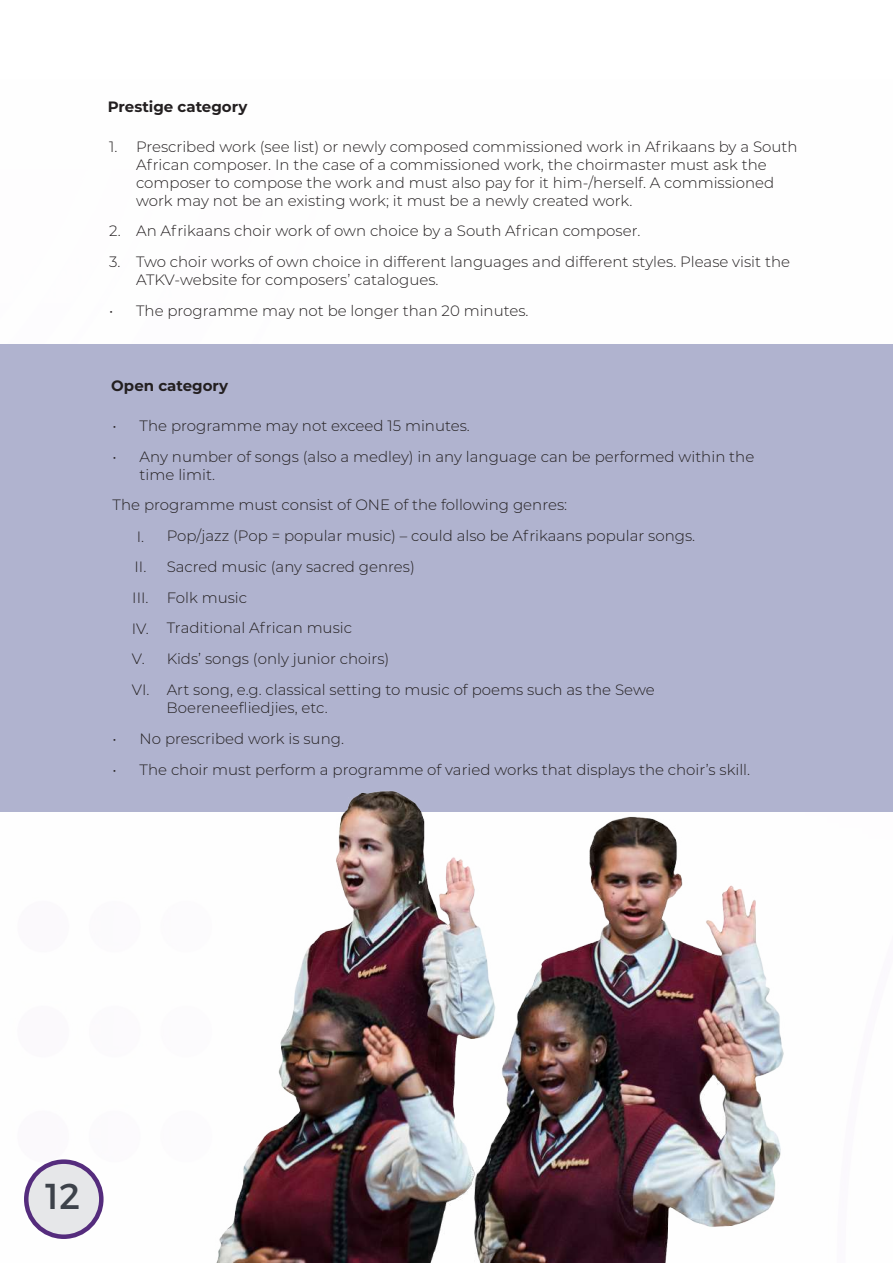
<style>
.page{position:relative;width:893px;height:1263px;background:#fff}
.page>*{position:absolute;margin:0;border:0;box-sizing:border-box;transform-origin:0 0}
.t1{font:36px "Montserrat";color:#3d424a}
.t2{font:300 15px/18px "Montserrat";color:#231f20}
.t3{font:700 15px "Montserrat";color:#231f20}
</style>
<div class="page">
<div style="left:0;top:344px;width:893px;height:468px;background:#b0b3cf"></div>
<img style="left:24px;top:791px;width:760px;height:472px">
<p class="t3" style="left:108px;top:96px;width:141px">Prestige category</p>
<p class="t2" style="left:136px;top:137px;width:663px;text-indent:-27px">1. Prescribed work (see list) or newly composed commissioned work in Afrikaans by a South African composer. In the case of a commissioned work, the choirmaster must ask the composer to compose the work and must also pay for it him-/herself. A commissioned work may not be an existing work; it must be a newly created work.</p>
<p class="t2" style="left:109px;top:222px;width:533px">2. An Afrikaans choir work of own choice by a South African composer.</p>
<p class="t2" style="left:136px;top:252px;width:655px;text-indent:-27px">3. Two choir works of own choice in different languages and different styles. Please visit the<br>ATKV-website for composers’ catalogues.</p>
<p class="t2" style="left:109px;top:301px;width:421px">• The programme may not be longer than 20 minutes.</p>
<p class="t3" style="left:111px;top:375px;width:118px">Open category</p>
<p class="t2" style="left:113px;top:416px;width:359px">• The programme may not exceed 15 minutes.</p>
<p class="t2" style="left:140px;top:447px;width:616px;text-indent:-27px">• Any number of songs (also a medley) in any language can be performed within the time limit.</p>
<p class="t2" style="left:113px;top:496px;width:456px">The programme must consist of ONE of the following genres:</p>
<p class="t2" style="left:167px;top:526px;width:530px">Pop/jazz (Pop = popular music) – could also be Afrikaans popular songs.</p>
<p class="t2" style="left:167px;top:557px;width:250px">Sacred music (any sacred genres)</p>
<p class="t2" style="left:167px;top:588px;width:82px">Folk music</p>
<p class="t2" style="left:167px;top:619px;width:187px">Traditional African music</p>
<p class="t2" style="left:132px;top:649px;width:259px">V. Kids’ songs (only junior choirs)</p>
<p class="t2" style="left:132px;top:680px;width:524px">VI. Art song, e.g. classical setting to music of poems such as the Sewe</p>
<p class="t2" style="left:167px;top:698px;width:163px">Boereneefliedjies, etc.</p>
<p class="t2" style="left:113px;top:729px;width:233px">• No prescribed work is sung.</p>
<p class="t2" style="left:113px;top:760px;width:639px">• The choir must perform a programme of varied works that displays the choir’s skill.</p>
<p class="t2" style="left:132px;top:520px;width:19px;line-height:30.8px;text-align:center">I.<br>II.<br>III.<br>IV.</p>
<h1 class="t1" style="left:45px;top:1174px;width:37px">12</h1>
</div>
